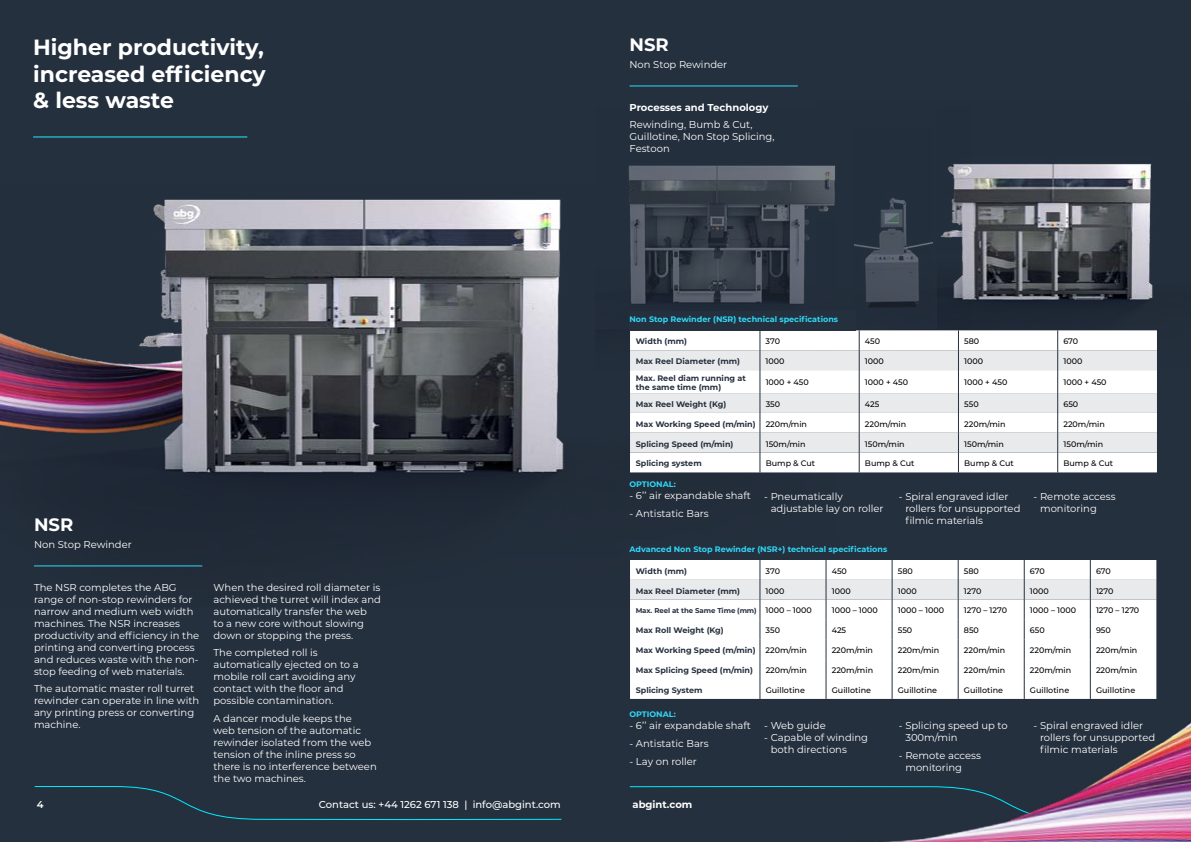
<style>
.page{position:relative;width:1191px;height:842px;background:#fff}
.page>*{position:absolute;margin:0;border:0;box-sizing:border-box;transform-origin:0 0}
.t1{font:700 22px/26.4px "Montserrat";color:#fff;text-align:justify}
.t2{font:700 18px "Montserrat";color:#fff}
.t3{font:10px/12px "Montserrat";color:#fff}
.t4{font:500 10px "Montserrat";color:#fff}
.t5{font:700 10px "Montserrat";color:#fff}
.t6{font:600 10px "Montserrat";color:#fff}
.t7{font:500 8px "Montserrat";color:#000}
.t8{font:700 8px/9.6px "Montserrat";color:#25303e}
.t9{font:700 8px "Montserrat";color:#2fd9f8}
.t10{font:700 7px "Montserrat";letter-spacing:-.01em;color:#25303e}
.s1{font-weight:500;font-size:8px;color:#000}
</style>
<div class="page">
<div style="left:0;top:0;width:595px;height:842px;background:#25303e"></div>
<div style="left:595px;top:0;width:596px;height:842px;background:#25303e"></div>
<svg style="left:629px;top:786px;width:225px;height:2px"></svg>
<svg style="left:34px;top:786px;width:528px;height:34px"></svg>
<img style="left:0;top:199px;width:836px;height:368px">
<img style="left:937px;top:163px;width:216px;height:151px">
<svg style="left:592px;top:85px;width:341px;height:244px"></svg>
<img style="left:854px;top:560px;width:337px;height:282px">
<hr style="left:33px;top:136px;width:214px;height:1px;background:#00ebff">
<div style="left:630px;top:330px;width:527px;height:142px;background:#fff"></div>
<svg style="left:630px;top:350px;width:527px;height:103px;background:#f0f0f2"></svg>
<svg style="left:759px;top:330px;width:1px;height:142px"></svg>
<svg style="left:859px;top:330px;width:1px;height:142px"></svg>
<svg style="left:958px;top:330px;width:1px;height:142px"></svg>
<svg style="left:1057px;top:330px;width:1px;height:142px"></svg>
<div style="left:629px;top:311px;width:227px;height:19px;background:#25303e"></div>
<div style="left:629px;top:541px;width:284px;height:19px;background:#25303e"></div>
<svg style="left:630px;top:560px;width:526px;height:139px;background:#f8f8f8"></svg>
<hr style="left:629px;top:85px;width:168px;height:1px;background:#2fd9f8">
<hr style="left:34px;top:565px;width:168px;height:1px;background:#2fd9f8">
<h1 class="t1" style="left:33px;top:33px;width:234px">Higher productivity, increased efficiency &amp; less waste</h1>
<h2 class="t2" style="left:34px;top:512px;width:41px">NSR</h2>
<p class="t3" style="left:34px;top:538px;width:99px">Non Stop Rewinder</p>
<p class="t3" style="left:34px;top:581px;width:167px">The NSR completes the ABG range of non-stop rewinders for narrow and medium web width machines. The NSR increases productivity and efficiency in the printing and converting process and reduces waste with the non&shy;stop feeding of web materials.</p>
<p class="t3" style="left:34px;top:682px;width:167px">The automatic master roll turret rewinder can operate in line with any printing press or converting machine.</p>
<p class="t3" style="left:213px;top:581px;width:169px">When the desired roll diameter is achieved the turret will index and automatically transfer the web<br>to a new core without slowing down or stopping the press.</p>
<p class="t3" style="left:213px;top:646px;width:147px">The completed roll is automatically ejected on to a mobile roll cart avoiding any contact with the floor and possible contamination.</p>
<p class="t3" style="left:213px;top:712px;width:165px">A dancer module keeps the<br>web tension of the automatic rewinder isolated from the web tension of the inline press so there is no interference between the two machines.</p>
<h2 class="t2" style="left:629px;top:32px;width:41px">NSR</h2>
<p class="t3" style="left:629px;top:58px;width:99px">Non Stop Rewinder</p>
<p class="t5" style="left:629px;top:100px;width:140px">Processes and Technology</p>
<p class="t3" style="left:629px;top:118px;width:146px">Rewinding, Bumb &amp; Cut,<br>Guillotine, Non Stop Splicing,<br>Festoon</p>
<p class="t9" style="left:629px;top:313px;width:210px">Non Stop Rewinder (NSR) technical specifications</p>
<p class="t8" style="left:635px;top:336px;width:53px">Width (mm)</p>
<p class="t7" style="left:765px;top:336px;width:16px">370</p>
<p class="t7" style="left:865px;top:336px;width:17px">450</p>
<p class="t7" style="left:964px;top:336px;width:17px">580</p>
<p class="t7" style="left:1063px;top:336px;width:16px">670</p>
<p class="t8" style="left:635px;top:356px;width:106px">Max Reel Diameter (mm)</p>
<p class="t7" style="left:765px;top:356px;width:20px">1000</p>
<p class="t7" style="left:865px;top:356px;width:20px">1000</p>
<p class="t7" style="left:964px;top:356px;width:20px">1000</p>
<p class="t7" style="left:1063px;top:356px;width:20px">1000</p>
<p class="t8" style="left:635px;top:373px;width:112px">Max. Reel diam running at the same time (mm)</p>
<p class="t7" style="left:765px;top:377px;width:45px">1000 + 450</p>
<p class="t7" style="left:865px;top:377px;width:45px">1000 + 450</p>
<p class="t7" style="left:964px;top:377px;width:45px">1000 + 450</p>
<p class="t7" style="left:1063px;top:377px;width:45px">1000 + 450</p>
<p class="t8" style="left:636px;top:399px;width:92px">Max Reel Weight (Kg)</p>
<p class="t7" style="left:765px;top:398px;width:16px">350</p>
<p class="t7" style="left:865px;top:398px;width:16px">425</p>
<p class="t7" style="left:964px;top:398px;width:16px">550</p>
<p class="t7" style="left:1063px;top:398px;width:16px">650</p>
<p class="t8" style="left:636px;top:419px;width:121px">Max Working Speed (m/min)</p>
<p class="t7" style="left:765px;top:418px;width:43px">220m/min</p>
<p class="t7" style="left:865px;top:418px;width:43px">220m/min</p>
<p class="t7" style="left:964px;top:418px;width:43px">220m/min</p>
<p class="t7" style="left:1063px;top:418px;width:43px">220m/min</p>
<p class="t8" style="left:636px;top:438px;width:99px">Splicing Speed (m/min)</p>
<p class="t7" style="left:765px;top:438px;width:41px">150m/min</p>
<p class="t7" style="left:865px;top:438px;width:41px">150m/min</p>
<p class="t7" style="left:964px;top:438px;width:41px">150m/min</p>
<p class="t7" style="left:1063px;top:438px;width:41px">150m/min</p>
<p class="t8" style="left:636px;top:458px;width:67px">Splicing system</p>
<p class="t7" style="left:765px;top:458px;width:51px">Bump &amp; Cut</p>
<p class="t7" style="left:865px;top:458px;width:51px">Bump &amp; Cut</p>
<p class="t7" style="left:964px;top:458px;width:51px">Bump &amp; Cut</p>
<p class="t7" style="left:1063px;top:458px;width:51px">Bump &amp; Cut</p>
<p class="t9" style="left:629px;top:479px;width:48px">OPTIONAL:</p>
<p class="t3" style="left:629px;top:489px;width:123px">- 6’’ air expandable shaft</p>
<p class="t3" style="left:629px;top:507px;width:81px">- Antistatic Bars</p>
<p class="t3" style="left:770px;top:490px;width:114px;text-indent:-6px">- Pneumatically adjustable lay on roller</p>
<p class="t3" style="left:905px;top:490px;width:117px;text-indent:-6px">- Spiral engraved idler rollers for unsupported filmic materials</p>
<p class="t3" style="left:1040px;top:490px;width:77px;text-indent:-6px">- Remote access monitoring</p>
<p class="t9" style="left:629px;top:543px;width:259px">Advanced Non Stop Rewinder (NSR+) technical specifications</p>
<p class="t8" style="left:635px;top:566px;width:53px">Width (mm)</p>
<p class="t7" style="left:765px;top:565px;width:16px">370</p>
<p class="t7" style="left:831px;top:565px;width:17px">450</p>
<p class="t7" style="left:897px;top:565px;width:17px">580</p>
<p class="t7" style="left:964px;top:565px;width:17px">580</p>
<p class="t7" style="left:1030px;top:565px;width:16px">670</p>
<p class="t7" style="left:1096px;top:565px;width:16px">670</p>
<p class="t8" style="left:635px;top:586px;width:106px">Max Reel Diameter (mm)</p>
<p class="t7" style="left:765px;top:585px;width:20px">1000</p>
<p class="t7" style="left:831px;top:585px;width:20px">1000</p>
<p class="t7" style="left:897px;top:585px;width:20px">1000</p>
<p class="t7" style="left:964px;top:585px;width:19px">1270</p>
<p class="t7" style="left:1030px;top:585px;width:20px">1000</p>
<p class="t7" style="left:1096px;top:585px;width:19px">1270</p>
<p class="t10" style="left:635px;top:605px;width:178px">Max. Reel at the Same Time (mm) <span class="s1">1000 – 1000</span></p>
<p class="t7" style="left:831px;top:605px;width:48px">1000 – 1000</p>
<p class="t7" style="left:897px;top:605px;width:48px">1000 – 1000</p>
<p class="t7" style="left:963px;top:605px;width:45px">1270 – 1270</p>
<p class="t7" style="left:1030px;top:605px;width:48px">1000 – 1000</p>
<p class="t7" style="left:1096px;top:605px;width:45px">1270 – 1270</p>
<p class="t8" style="left:635px;top:625px;width:90px">Max Roll Weight (Kg)</p>
<p class="t7" style="left:765px;top:625px;width:16px">350</p>
<p class="t7" style="left:831px;top:625px;width:16px">425</p>
<p class="t7" style="left:897px;top:625px;width:16px">550</p>
<p class="t7" style="left:964px;top:625px;width:17px">850</p>
<p class="t7" style="left:1030px;top:625px;width:16px">650</p>
<p class="t7" style="left:1096px;top:625px;width:16px">950</p>
<p class="t8" style="left:635px;top:645px;width:121px">Max Working Speed (m/min)</p>
<p class="t7" style="left:765px;top:645px;width:43px">220m/min</p>
<p class="t7" style="left:831px;top:645px;width:43px">220m/min</p>
<p class="t7" style="left:897px;top:645px;width:43px">220m/min</p>
<p class="t7" style="left:964px;top:645px;width:43px">220m/min</p>
<p class="t7" style="left:1030px;top:645px;width:43px">220m/min</p>
<p class="t7" style="left:1096px;top:645px;width:43px">220m/min</p>
<p class="t8" style="left:635px;top:665px;width:119px">Max Splicing Speed (m/min)</p>
<p class="t7" style="left:765px;top:665px;width:43px">220m/min</p>
<p class="t7" style="left:831px;top:665px;width:43px">220m/min</p>
<p class="t7" style="left:897px;top:665px;width:43px">220m/min</p>
<p class="t7" style="left:964px;top:665px;width:43px">220m/min</p>
<p class="t7" style="left:1030px;top:665px;width:43px">220m/min</p>
<p class="t7" style="left:1096px;top:665px;width:43px">220m/min</p>
<p class="t8" style="left:635px;top:685px;width:68px">Splicing System</p>
<p class="t7" style="left:765px;top:684px;width:41px">Guillotine</p>
<p class="t7" style="left:831px;top:684px;width:41px">Guillotine</p>
<p class="t7" style="left:897px;top:684px;width:41px">Guillotine</p>
<p class="t7" style="left:964px;top:684px;width:41px">Guillotine</p>
<p class="t7" style="left:1030px;top:684px;width:41px">Guillotine</p>
<p class="t7" style="left:1096px;top:684px;width:41px">Guillotine</p>
<p class="t9" style="left:629px;top:709px;width:48px">OPTIONAL:</p>
<p class="t3" style="left:629px;top:719px;width:123px">- 6’’ air expandable shaft</p>
<p class="t3" style="left:629px;top:737px;width:81px">- Antistatic Bars</p>
<p class="t3" style="left:629px;top:755px;width:69px">- Lay on roller</p>
<p class="t3" style="left:764px;top:719px;width:63px">- Web guide</p>
<p class="t3" style="left:770px;top:731px;width:99px;text-indent:-6px">- Capable of winding both directions</p>
<p class="t3" style="left:905px;top:719px;width:104px;text-indent:-6px">- Splicing speed up to<br>300m/min</p>
<p class="t3" style="left:905px;top:749px;width:77px;text-indent:-6px">- Remote access monitoring</p>
<p class="t3" style="left:1040px;top:719px;width:117px;text-indent:-6px">- Spiral engraved idler rollers for unsupported filmic materials</p>
<p class="t6" style="left:37px;top:797px;width:8px">4</p>
<p class="t4" style="left:319px;top:797px;width:243px">Contact us: +44 1262 671 138 | info@abgint.com</p>
<p class="t5" style="left:632px;top:797px;width:61px">abgint.com</p>
</div>
